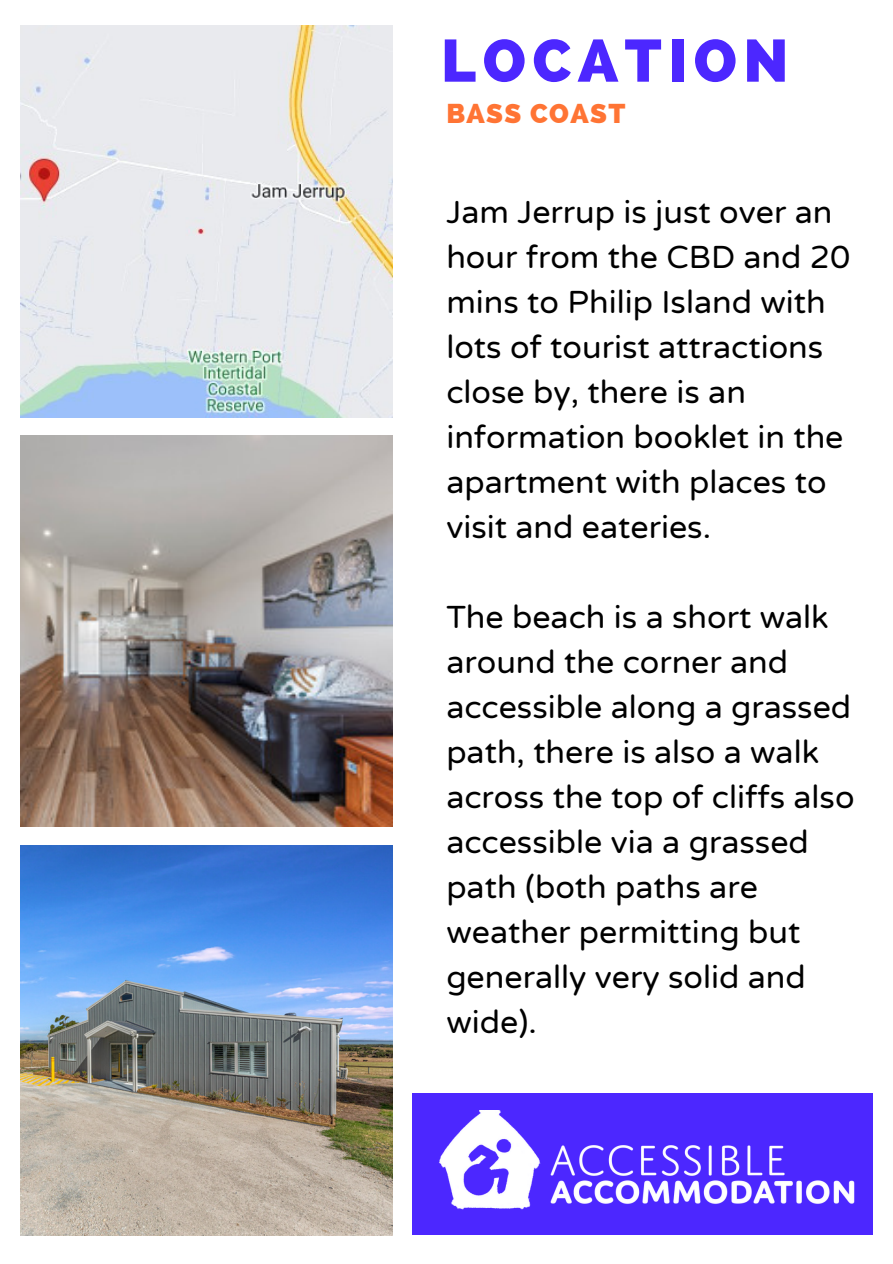
<style>
.page{position:relative;width:893px;height:1264px;background:#fff}
.page>*{position:absolute;margin:0;border:0;box-sizing:border-box;transform-origin:0 0}
.t1{font:800 59.55px "Raleway";letter-spacing:.11em;color:#4c27ff}
.t2{font:32.1px/45px "Varela Round";color:#000}
.t3{font:800 27.3px "Raleway";letter-spacing:.05em;color:#ff7434}
</style>
<div class="page">
<div style="left:412px;top:1093px;width:460px;height:142px;background:#4c27ff"></div>
<img style="left:20px;top:26px;width:372px;height:391px">
<img style="left:20px;top:435px;width:372px;height:391px">
<img style="left:20px;top:845px;width:372px;height:390px">
<img style="left:439px;top:1110px;width:416px;height:100px">
<p class="t1" style="left:441px;top:26px;width:349px">LOCATION</p>
<p class="t3" style="left:446px;top:97px;width:180px">BASS COAST</p>
<p class="t2" style="left:446px;top:191px;width:405px">Jam Jerrup is just over an hour from the CBD and 20 mins to Philip Island with lots of tourist attractions close by, there is an information booklet in the apartment with places to visit and eateries.</p>
<p class="t2" style="left:446px;top:595px;width:410px">The beach is a short walk around the corner and accessible along a grassed path, there is also a walk across the top of cliffs also accessible via a grassed path (both paths are weather permitting but generally very solid and wide).</p>
</div>
